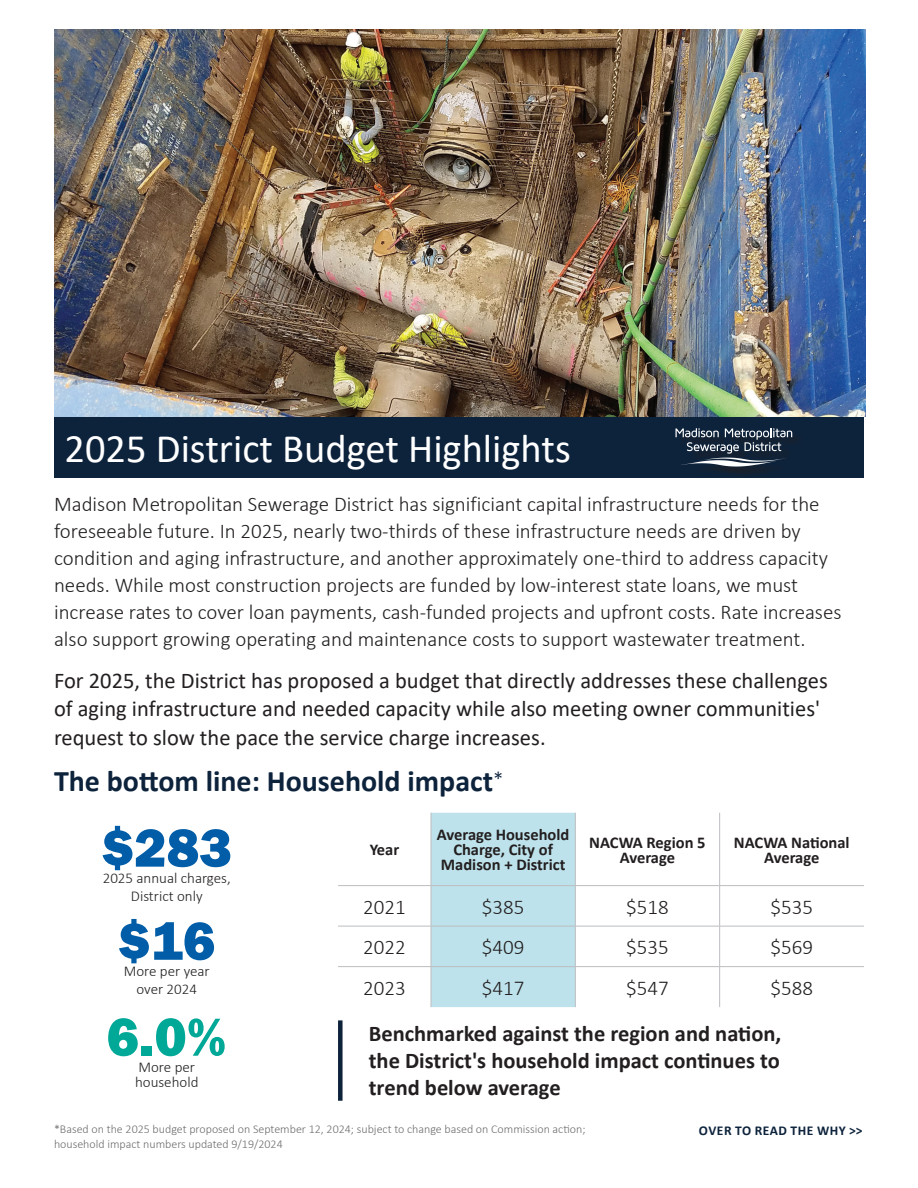
<style>
.page{position:relative;width:918px;height:1188px;background:#fff}
.page>*{position:absolute;margin:0;border:0;box-sizing:border-box;transform-origin:0 0}
.t1{font:800 55.5px "Franklin Gothic";color:#015da7}
.t2{font:800 55.5px "Franklin Gothic";color:#00a897}
.t3{font:40.5px "Calibri";color:#fff}
.t4{font:700 30px "Calibri";color:#0d233c}
.t5{font:22.5px/28.5px "Calibri";color:#231f20}
.t6{font:700 22.5px/27px "Calibri";color:#231f20;text-align:justify}
.t7{font:300 21px/27px "Calibri";color:#231f20}
.t8{font:700 16.5px/15px "Calibri";color:#231f20;text-align:center}
.t9{font:300 15px/18px "Calibri";color:#231f20;text-align:center}
.t10{font:700 13.5px "Calibri";letter-spacing:.04em;color:#0d233c}
.t11{font:300 12px "Calibri";color:#6c6d70}
.s1{font-weight:300;font-size:21px}
</style>
<div class="page">
<img style="left:54px;top:29px;width:811px;height:388px">
<div style="left:54px;top:417px;width:810px;height:61px;background:#0d233c"></div>
<div style="left:677px;top:430px;width:127px;height:48px;background:#231f20;opacity:.75"></div>
<svg style="left:676px;top:428px;width:116px;height:39px"></svg>
<div style="left:338px;top:1020px;width:5px;height:81px;background:#0d233c"></div>
<div style="left:432px;top:813px;width:143px;height:194px;background:#bee2eb"></div>
<hr style="left:431px;top:813px;width:1px;height:72px;background:#bcbdc0">
<hr style="left:575px;top:813px;width:1px;height:72px;background:#bcbdc0">
<hr style="left:719px;top:813px;width:1px;height:72px;background:#bcbdc0">
<hr style="left:338px;top:885px;width:93px;height:1px;background:#bcbdc0">
<hr style="left:431px;top:885px;width:144px;height:1px;background:#bcbdc0">
<hr style="left:431px;top:886px;width:1px;height:40px;background:#bcbdc0">
<hr style="left:575px;top:885px;width:145px;height:1px;background:#bcbdc0">
<hr style="left:575px;top:886px;width:1px;height:40px;background:#bcbdc0">
<hr style="left:720px;top:885px;width:144px;height:1px;background:#bcbdc0">
<hr style="left:719px;top:886px;width:1px;height:40px;background:#bcbdc0">
<hr style="left:338px;top:926px;width:93px;height:1px;background:#bcbdc0">
<hr style="left:431px;top:926px;width:144px;height:1px;background:#bcbdc0">
<hr style="left:431px;top:926px;width:1px;height:40px;background:#bcbdc0">
<hr style="left:575px;top:926px;width:145px;height:1px;background:#bcbdc0">
<hr style="left:575px;top:926px;width:1px;height:40px;background:#bcbdc0">
<hr style="left:720px;top:926px;width:144px;height:1px;background:#bcbdc0">
<hr style="left:719px;top:926px;width:1px;height:40px;background:#bcbdc0">
<hr style="left:431px;top:967px;width:1px;height:40px;background:#bcbdc0">
<hr style="left:575px;top:967px;width:1px;height:40px;background:#bcbdc0">
<hr style="left:719px;top:967px;width:1px;height:40px;background:#bcbdc0">
<hr style="left:338px;top:966px;width:93px;height:1px;background:#bcbdc0">
<hr style="left:431px;top:966px;width:144px;height:1px;background:#bcbdc0">
<hr style="left:575px;top:966px;width:145px;height:1px;background:#bcbdc0">
<hr style="left:720px;top:966px;width:144px;height:1px;background:#bcbdc0">
<h2 class="t3" style="left:64px;top:421px;width:508px">2025 District Budget Highlights</h2>
<p class="t7" style="left:54px;top:490px;width:789px">Madison Metropolitan Sewerage District has significiant capital infrastructure needs for the foreseeable future. In 2025, nearly two-thirds of these infrastructure needs are driven by condition and aging infrastructure, and another approximately one-third to address capacity needs. While most construction projects are funded by low-interest state loans, we must increase rates to cover loan payments, cash-funded projects and upfront costs. Rate increases also support growing operating and maintenance costs to support wastewater treatment.</p>
<p class="t5" style="left:54px;top:666px;width:775px">For 2025, the District has proposed a budget that directly addresses these challenges of aging infrastructure and needed capacity while also meeting owner communities' request to slow the pace the service charge increases.</p>
<h3 class="t4" style="left:54px;top:760px;width:451px">The bottom line: Household impact<span class="s1">*</span></h3>
<h1 class="t1" style="left:102px;top:812px;width:132px">$283</h1>
<p class="t9" style="left:103px;top:869px;width:129px">2025 annual charges,<br>District only</p>
<h1 class="t1" style="left:118px;top:905px;width:99px">$16</h1>
<p class="t9" style="left:124px;top:962px;width:88px">More per year over 2024</p>
<h1 class="t2" style="left:107px;top:1001px;width:121px">6.0%</h1>
<p class="t9" style="left:135px;top:1060px;width:65px;line-height:15px;text-align:left">More per household</p>
<p class="t8" style="left:437px;top:827px;width:134px">Average Household<br>Charge, City of<br>Madison + District</p>
<p class="t8" style="left:589px;top:835px;width:118px">NACWA Region 5<br>Average</p>
<p class="t8" style="left:734px;top:835px;width:117px">NACWA National<br>Average</p>
<p class="t8" style="left:370px;top:842px;width:31px">Year</p>
<p class="t7" style="left:363px;top:893px;width:44px">2021</p>
<p class="t7" style="left:482px;top:893px;width:44px">$385</p>
<p class="t7" style="left:626px;top:893px;width:44px">$518</p>
<p class="t7" style="left:771px;top:893px;width:44px">$535</p>
<p class="t7" style="left:363px;top:934px;width:44px">2022</p>
<p class="t7" style="left:482px;top:934px;width:44px">$409</p>
<p class="t7" style="left:626px;top:934px;width:44px">$535</p>
<p class="t7" style="left:771px;top:934px;width:44px">$569</p>
<p class="t7" style="left:363px;top:974px;width:44px">2023</p>
<p class="t7" style="left:482px;top:974px;width:44px">$417</p>
<p class="t7" style="left:626px;top:974px;width:44px">$547</p>
<p class="t7" style="left:771px;top:974px;width:44px">$588</p>
<p class="t6" style="left:369px;top:1019px;width:414px">Benchmarked against the region and nation, the District's household impact continues to trend below average</p>
<p class="t11" style="left:54px;top:1122px;width:533px">*Based on the 2025 budget proposed on September 12, 2024; subject to change based on Commission action;</p>
<p class="t10" style="left:699px;top:1121px;width:165px">OVER TO READ THE WHY &gt;&gt;</p>
<p class="t11" style="left:54px;top:1136px;width:230px">household impact numbers updated 9/19/2024</p>
</div>
